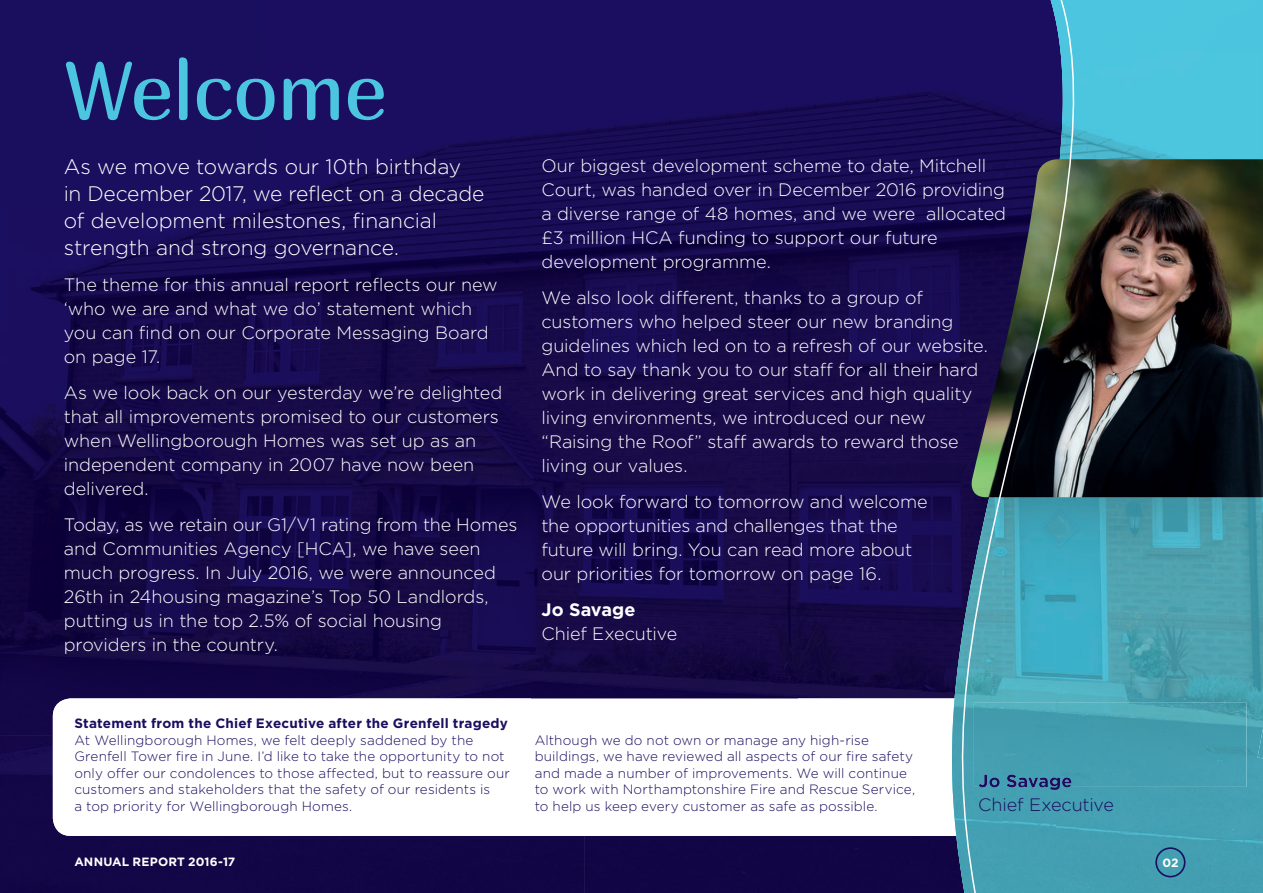
<style>
.page{position:relative;width:1263px;height:893px;background:#fff}
.page>*{position:absolute;margin:0;border:0;box-sizing:border-box;transform-origin:0 0}
.t1{font:82.5px "Marmelad";letter-spacing:-.02em;color:#4cc6e0}
.t2{font:300 21px/27px "Gotham";letter-spacing:-.005em;color:#fff}
.t3{font:300 18px/24px "Gotham";letter-spacing:-.005em;color:#fff}
.t4{font:300 18px "Gotham";letter-spacing:-.01em;color:#1a0e60}
.t5{font:700 18px "Gotham";letter-spacing:.005em;color:#fff}
.t6{font:300 13.5px/16.5px "Gotham";letter-spacing:.01em;color:#1a0e60}
.t7{font:700 13.5px "Gotham";letter-spacing:.015em;color:#1a0e60}
.t8{font:700 12px "Gotham";letter-spacing:.01em;color:#fff}
</style>
<div class="page">
<img style="left:0;top:0;width:925px;height:210px">
<img style="left:0;top:210px;width:925px;height:210px">
<img style="left:0;top:420px;width:797px;height:210px">
<img style="left:797px;top:420px;width:128px;height:263px">
<img style="left:0;top:630px;width:531px;height:105px">
<img style="left:531px;top:630px;width:266px;height:68px">
<img style="left:797px;top:683px;width:128px;height:15px">
<img style="left:0;top:735px;width:53px;height:158px">
<div style="left:53px;top:822px;width:531px;height:71px;background:#120646"></div>
<div style="left:584px;top:836px;width:341px;height:57px;background:#110545"></div>
<div style="left:53px;top:698px;width:986px;height:138px;background:#fff;border-radius:18px"></div>
<svg style="left:925px;top:0;width:7px;height:893px"></svg>
<img style="left:932px;top:0;width:331px;height:893px">
<img style="left:974px;top:703px;width:272px;height:84px">
<img style="left:978px;top:774px;width:93px;height:13px">
<h1 class="t1" style="left:64px;top:40px;width:325px">Welcome</h1>
<p class="t2" style="left:64px;top:152px;width:422px">As we move towards our 10th birthday<br>in December 2017, we reflect on a decade of development milestones, financial strength and strong governance.</p>
<p class="t3" style="left:64px;top:272px;width:435px">The theme for this annual report reflects our new ‘who we are and what we do’ statement which you can find on our Corporate Messaging Board on page 17.</p>
<p class="t3" style="left:64px;top:380px;width:440px">As we look back on our yesterday we’re delighted that all improvements promised to our customers when Wellingborough Homes was set up as an independent company in 2007 have now been delivered.</p>
<p class="t3" style="left:64px;top:512px;width:455px">Today, as we retain our G1/V1 rating from the Homes and Communities Agency [HCA], we have seen much progress. In July 2016, we were announced 26th in 24housing magazine’s Top 50 Landlords, putting us in the top 2.5% of social housing providers in the country.</p>
<p class="t3" style="left:541px;top:153px;width:466px">Our biggest development scheme to date, Mitchell Court, was handed over in December 2016 providing a diverse range of 48 homes, and we were allocated £3 million HCA funding to support our future development programme.</p>
<p class="t3" style="left:541px;top:285px;width:448px">We also look different, thanks to a group of customers who helped steer our new branding guidelines which led on to a refresh of our website.<br>And to say thank you to our staff for all their hard work in delivering great services and high quality living environments, we introduced our new “Raising the Roof” staff awards to reward those living our values.</p>
<p class="t3" style="left:541px;top:489px;width:388px">We look forward to tomorrow and welcome the opportunities and challenges that the future will bring. You can read more about our priorities for tomorrow on page 16.</p>
<p class="t5" style="left:541px;top:597px;width:96px">Jo Savage</p>
<p class="t3" style="left:541px;top:621px;width:137px">Chief Executive</p>
<p class="t7" style="left:74px;top:714px;width:435px">Statement from the Chief Executive after the Grenfell tragedy</p>
<p class="t6" style="left:74px;top:731px;width:437px">At Wellingborough Homes, we felt deeply saddened by the Grenfell Tower fire in June. I’d like to take the opportunity to not only offer our condolences to those affected, but to reassure our customers and stakeholders that the safety of our residents is<br>a top priority for Wellingborough Homes.</p>
<p class="t6" style="left:535px;top:731px;width:382px">Although we do not own or manage any high-rise buildings, we have reviewed all aspects of our fire safety and made a number of improvements. We will continue to work with Northamptonshire Fire and Rescue Service, to help us keep every customer as safe as possible.</p>
<p class="t8" style="left:74px;top:854px;width:162px">ANNUAL REPORT 2016-17</p>
<p class="t4" style="left:978px;top:793px;width:137px">Chief Executive</p>
<p class="t8" style="left:1162px;top:854px;width:18px">02</p>
</div>
